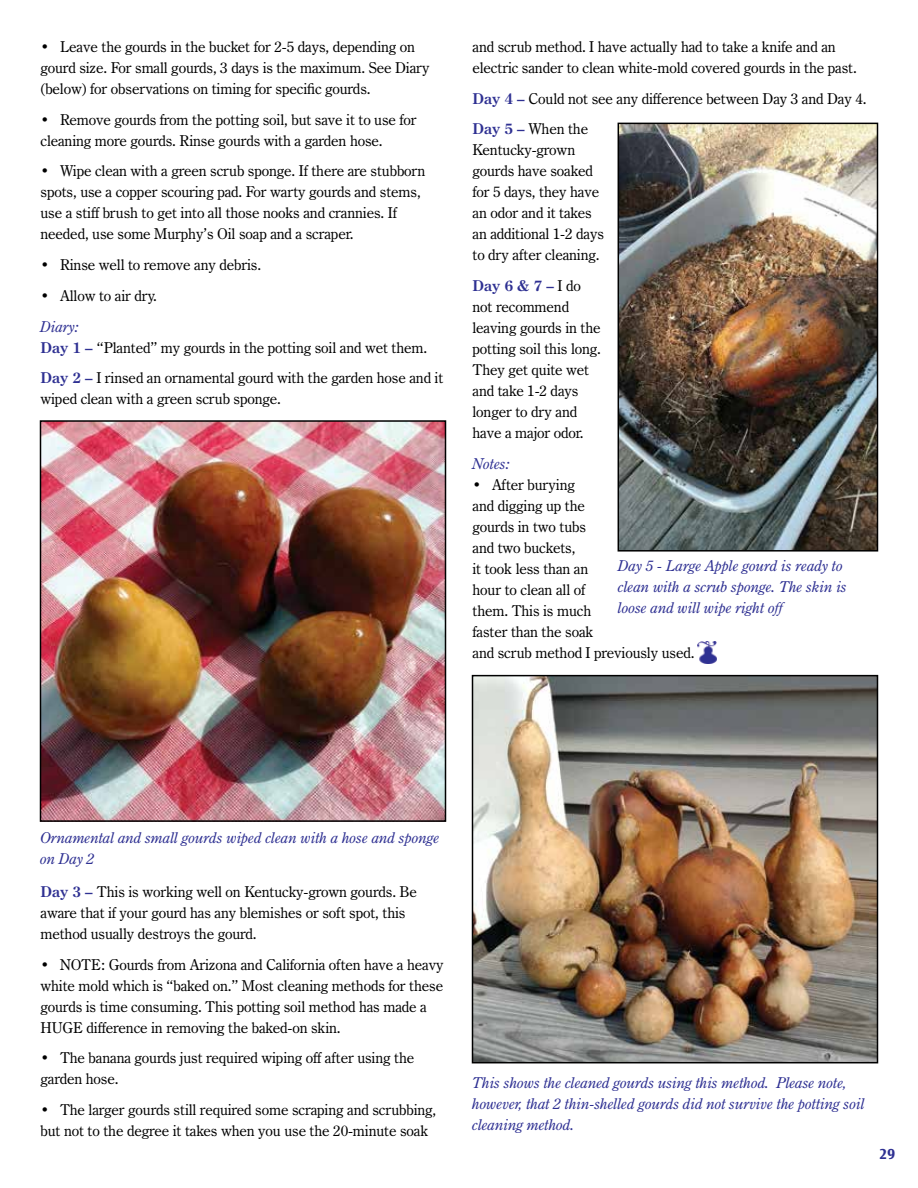
<style>
.page{position:relative;width:918px;height:1188px;background:#fff}
.page>*{position:absolute;margin:0;border:0;box-sizing:border-box;transform-origin:0 0}
.t1{font:15px/21px "Century Oldstyle BT";letter-spacing:-.01em;color:#000}
.t2{font:italic 15px/21px "Century Oldstyle BT";color:#2e3092}
.t3{font:700 15px "Castle T";color:#2e3092}
.s1{font-style:italic;color:#2e3092}
.s2{font-weight:700;color:#2e3092}
</style>
<div class="page">
<img style="left:475px;top:678px;width:400px;height:382px">
<div style="left:472px;top:675px;width:406px;height:388px;border:2px solid #000"></div>
<img style="left:621px;top:126px;width:254px;height:423px">
<div style="left:618px;top:123px;width:260px;height:429px;border:2px solid #000"></div>
<img style="left:43px;top:423px;width:400px;height:396px">
<div style="left:40px;top:420px;width:406px;height:402px;border:2px solid #000"></div>
<img style="left:698px;top:641px;width:18px;height:23px">
<p class="t1" style="left:41px;top:36px;width:391px">• Leave the gourds in the bucket for 2-5 days, depending on gourd size. For small gourds, 3 days is the maximum. See Diary (below) for observations on timing for specific gourds.</p>
<p class="t1" style="left:41px;top:109px;width:378px">• Remove gourds from the potting soil, but save it to use for cleaning more gourds. Rinse gourds with a garden hose.</p>
<p class="t1" style="left:41px;top:160px;width:387px">• Wipe clean with a green scrub sponge. If there are stubborn spots, use a copper scouring pad. For warty gourds and stems, use a stiff brush to get into all those nooks and crannies. If needed, use some Murphy’s Oil soap and a scraper.</p>
<p class="t1" style="left:41px;top:254px;width:222px">• Rinse well to remove any debris.</p>
<p class="t1" style="left:41px;top:285px;width:118px">• Allow to air dry.</p>
<p class="t1" style="left:41px;top:316px;width:388px"><span class="s1">Diary:<br></span><span class="s2">Day 1 –</span> “Planted” my gourds in the potting soil and wet them.</p>
<p class="t1" style="left:41px;top:367px;width:404px"><span class="s2">Day 2 –</span> I rinsed an ornamental gourd with the garden hose and it wiped clean with a green scrub sponge.</p>
<p class="t1" style="left:473px;top:36px;width:386px">and scrub method. I have actually had to take a knife and an electric sander to clean white-mold covered gourds in the past.</p>
<p class="t1" style="left:473px;top:83px;width:396px;line-height:30.8px"><span class="s2">Day 4 –</span> Could not see any difference between Day 3 and Day 4.<br><span class="s2">Day 5 –</span> When the</p>
<p class="t1" style="left:473px;top:139px;width:133px">Kentucky-grown gourds have soaked for 5 days, they have an odor and it takes an additional 1-2 days to dry after cleaning.</p>
<p class="t1" style="left:473px;top:275px;width:130px"><span class="s2">Day 6 &amp; 7 –</span> I do not recommend leaving gourds in the potting soil this long.<br>They get quite wet and take 1-2 days longer to dry and have a major odor.</p>
<p class="t2" style="left:473px;top:453px;width:39px">Notes:</p>
<p class="t1" style="left:473px;top:474px;width:224px">• After burying<br>and digging up the<br>gourds in two tubs<br>and two buckets,<br>it took less than an<br>hour to clean all of<br>them. This is much<br>faster than the soak<br>and scrub method I previously used.</p>
<p class="t2" style="left:618px;top:555px;width:230px">Day 5 - Large Apple gourd is ready to clean with a scrub sponge. The skin is loose and will wipe right off</p>
<p class="t2" style="left:40px;top:827px;width:401px">Ornamental and small gourds wiped clean with a hose and sponge on Day 2</p>
<p class="t1" style="left:41px;top:881px;width:378px"><span class="s2">Day 3 –</span> This is working well on Kentucky-grown gourds. Be aware that if your gourd has any blemishes or soft spot, this method usually destroys the gourd.</p>
<p class="t1" style="left:41px;top:954px;width:405px">• NOTE: Gourds from Arizona and California often have a heavy white mold which is “baked on.” Most cleaning methods for these gourds is time consuming. This potting soil method has made a HUGE difference in removing the baked-on skin.</p>
<p class="t1" style="left:41px;top:1048px;width:375px">• The banana gourds just required wiping off after using the garden hose.</p>
<p class="t1" style="left:41px;top:1099px;width:397px">• The larger gourds still required some scraping and scrubbing, but not to the degree it takes when you use the 20-minute soak</p>
<p class="t2" style="left:473px;top:1072px;width:394px">This shows the cleaned gourds using this method. Please note, however, that 2 thin-shelled gourds did not survive the potting soil cleaning method.</p>
<p class="t3" style="left:879px;top:1146px;width:18px">29</p>
</div>
